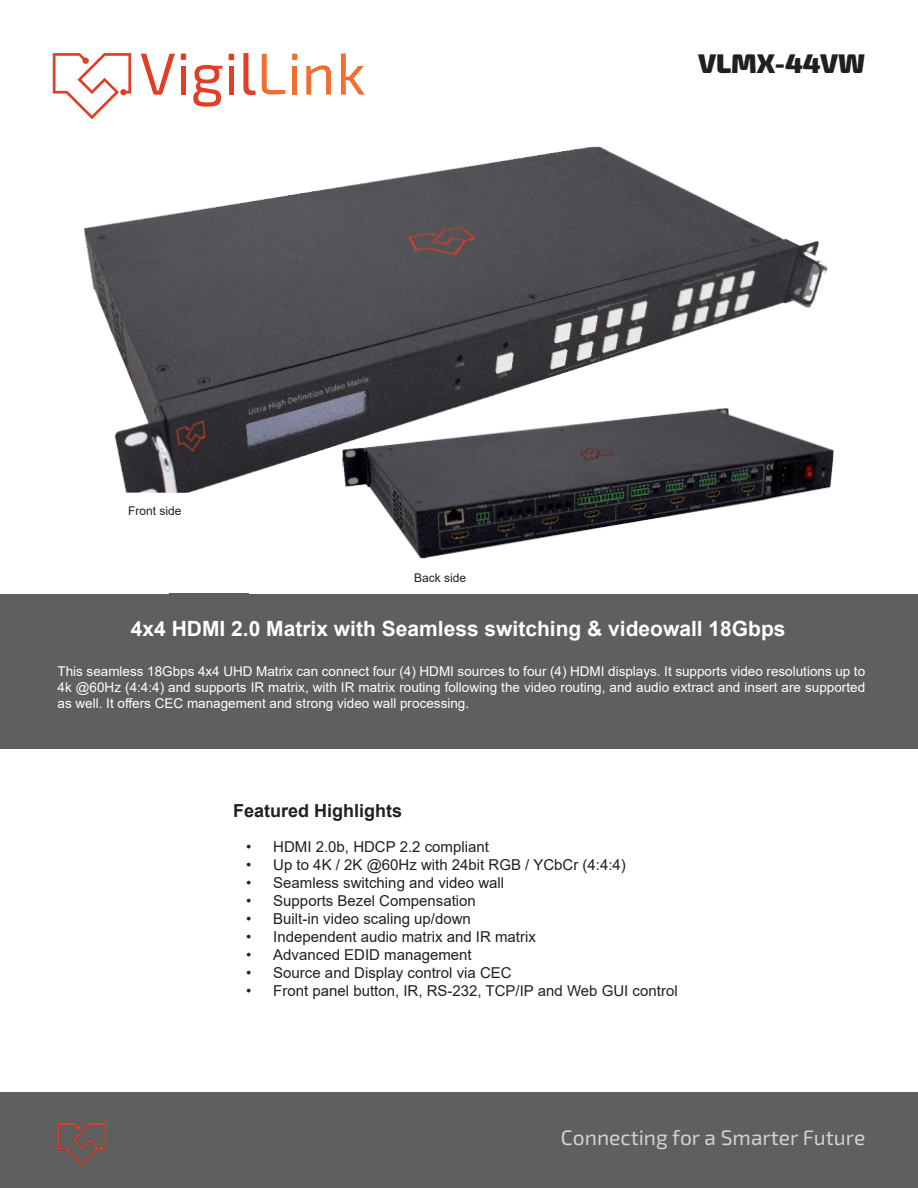
<style>
.page{position:relative;width:918px;height:1188px;background:#fff}
.page>*{position:absolute;margin:0;border:0;box-sizing:border-box;transform-origin:0 0}
.t1{font:900 27px "Exo 2";color:#231f20}
.t2{font:700 21px "Arial";color:#fff}
.t3{font:21px "Exo 2";color:#d2d0d0}
.t4{font:700 18px "Arial";color:#231f20}
.t5{font:15px "Arial";color:#231f20}
.t6{font:13.5px/16.2px "Arial";color:#fff;text-align:justify}
.t7{font:12px "Arial";color:#231f20}
</style>
<div class="page">
<div style="left:0;top:594px;width:918px;height:154px;background:#5e5f5e"></div>
<div style="left:0;top:1092px;width:918px;height:96px;background:#5e5f5e"></div>
<svg style="left:292px;top:53px;width:6px;height:7px"></svg>
<div style="left:292px;top:66px;width:5px;height:28px;background:#f06e2f"></div>
<svg style="left:306px;top:65px;width:25px;height:30px"></svg>
<svg style="left:341px;top:54px;width:24px;height:41px"></svg>
<svg style="left:53px;top:53px;width:78px;height:66px"></svg>
<svg style="left:141px;top:54px;width:34px;height:41px"></svg>
<div style="left:181px;top:66px;width:5px;height:29px;background:#e13e25"></div>
<svg style="left:181px;top:53px;width:5px;height:7px"></svg>
<svg style="left:193px;top:65px;width:30px;height:42px"></svg>
<div style="left:229px;top:66px;width:5px;height:29px;background:#e13e25"></div>
<svg style="left:243px;top:53px;width:42px;height:43px"></svg>
<svg style="left:229px;top:54px;width:5px;height:6px"></svg>
<img style="left:58px;top:1123px;width:48px;height:42px">
<img style="left:375px;top:448px;width:459px;height:111px">
<img style="left:84px;top:146px;width:744px;height:349px">
<p class="t7" style="left:128px;top:503px;width:55px">Front side</p>
<p class="t7" style="left:414px;top:570px;width:54px">Back side</p>
<p class="t1" style="left:698px;top:47px;width:169px">VLMX-44VW</p>
<p class="t2" style="left:131px;top:614px;width:656px">4x4 HDMI 2.0 Matrix with Seamless switching &amp; videowall 18Gbps</p>
<p class="t6" style="left:58px;top:663px;width:809px">This seamless 18Gbps 4x4 UHD Matrix can connect four (4) HDMI sources to four (4) HDMI displays. It supports video resolutions up to 4k @60Hz (4:4:4) and supports IR matrix, with IR matrix routing following the video routing, and audio extract and insert are supported as well. It offers CEC management and strong video wall processing.</p>
<p class="t4" style="left:233px;top:798px;width:171px">Featured Highlights</p>
<p class="t5" style="left:246px;top:837px;width:244px">• HDMI 2.0b, HDCP 2.2 compliant</p>
<p class="t5" style="left:246px;top:855px;width:381px">• Up to 4K / 2K @60Hz with 24bit RGB / YCbCr (4:4:4)</p>
<p class="t5" style="left:246px;top:873px;width:259px">• Seamless switching and video wall</p>
<p class="t5" style="left:246px;top:891px;width:231px">• Supports Bezel Compensation</p>
<p class="t5" style="left:246px;top:909px;width:226px">• Built-in video scaling up/down</p>
<p class="t5" style="left:246px;top:927px;width:291px">• Independent audio matrix and IR matrix</p>
<p class="t5" style="left:246px;top:945px;width:227px">• Advanced EDID management</p>
<p class="t5" style="left:246px;top:963px;width:267px">• Source and Display control via CEC</p>
<p class="t5" style="left:246px;top:981px;width:433px">• Front panel button, IR, RS-232, TCP/IP and Web GUI control</p>
<p class="t3" style="left:561px;top:1123px;width:306px">Connecting for a Smarter Future</p>
</div>
